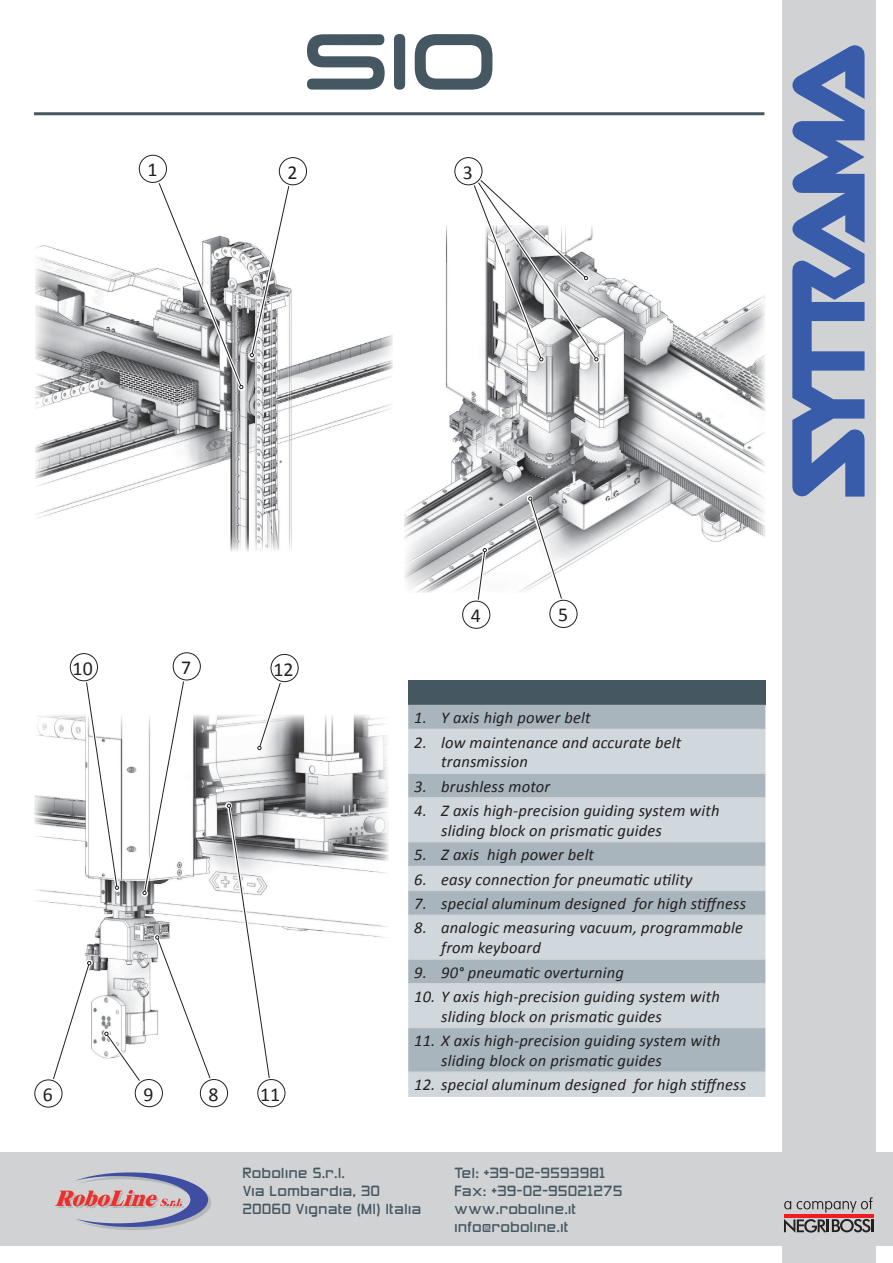
<style>
.page{position:relative;width:893px;height:1263px;background:#fff}
.page>*{position:absolute;margin:0;border:0;box-sizing:border-box;transform-origin:0 0}
.t1{font:19.8px "Calibri";color:#231f20}
.t2{font:italic 16.5px/19.8px "Calibri";letter-spacing:.01em;color:#231f20}
.t3{font:13.5px/18px "Zeroes Three";letter-spacing:.05em;color:#455760}
</style>
<div class="page">
<div style="left:782px;top:0;width:94px;height:1263px;background:#d1d2d4"></div>
<svg style="left:792px;top:45px;width:72px;height:452px"></svg>
<div style="left:0;top:1152px;width:893px;height:94px;background:#d1d2d4"></div>
<svg style="left:55px;top:1172px;width:156px;height:58px"></svg>
<svg style="left:784px;top:1201px;width:7px;height:8px"></svg>
<svg style="left:797px;top:1197px;width:76px;height:16px"></svg>
<svg style="left:784px;top:1219px;width:89px;height:14px"></svg>
<hr style="left:784px;top:1214px;width:89px;height:3px;background:#ee1d23">
<div style="left:408px;top:680px;width:357px;height:25px;background:#455760"></div>
<div style="left:408px;top:705px;width:357px;height:24px;background:#a8b5bd"></div>
<svg style="left:408px;top:730px;width:357px;height:366px;background:#c0cad0"></svg>
<hr style="left:408px;top:729px;width:357px;height:1px;background:#d1d2d4">
<hr style="left:408px;top:773px;width:357px;height:1px;background:#d1d2d4">
<hr style="left:408px;top:797px;width:357px;height:1px;background:#d1d2d4">
<hr style="left:408px;top:841px;width:357px;height:1px;background:#d1d2d4">
<hr style="left:408px;top:866px;width:357px;height:1px;background:#d1d2d4">
<hr style="left:408px;top:890px;width:357px;height:1px;background:#d1d2d4">
<hr style="left:408px;top:915px;width:357px;height:1px;background:#d1d2d4">
<hr style="left:408px;top:959px;width:357px;height:1px;background:#d1d2d4">
<hr style="left:408px;top:983px;width:357px;height:1px;background:#d1d2d4">
<hr style="left:408px;top:1027px;width:357px;height:1px;background:#d1d2d4">
<hr style="left:408px;top:1071px;width:357px;height:1px;background:#d1d2d4">
<hr style="left:408px;top:1096px;width:357px;height:1px;background:#d1d2d4">
<img style="left:35px;top:242px;width:358px;height:309px">
<img style="left:404px;top:225px;width:361px;height:367px">
<img style="left:34px;top:715px;width:355px;height:343px">
<svg style="left:153px;top:242px;width:92px;height:148px"></svg>
<svg style="left:153px;top:184px;width:90px;height:205px"></svg>
<svg style="left:248px;top:242px;width:46px;height:117px"></svg>
<svg style="left:250px;top:187px;width:43px;height:170px"></svg>
<div style="left:141px;top:665px;width:47px;height:231px;background:#fff"></div>
<svg style="left:142px;top:682px;width:45px;height:213px"></svg>
<svg style="left:47px;top:960px;width:46px;height:98px"></svg>
<svg style="left:48px;top:961px;width:43px;height:117px"></svg>
<svg style="left:469px;top:225px;width:131px;height:138px"></svg>
<svg style="left:468px;top:182px;width:130px;height:179px"></svg>
<svg style="left:475px;top:547px;width:13px;height:45px"></svg>
<svg style="left:476px;top:548px;width:11px;height:51px"></svg>
<svg style="left:527px;top:495px;width:38px;height:97px"></svg>
<svg style="left:528px;top:497px;width:36px;height:101px"></svg>
<div style="left:103px;top:1030px;width:47px;height:65px;background:#fff"></div>
<svg style="left:104px;top:935px;width:111px;height:143px"></svg>
<div style="left:82px;top:666px;width:38px;height:225px;background:#fff"></div>
<svg style="left:83px;top:682px;width:36px;height:208px"></svg>
<svg style="left:225px;top:802px;width:48px;height:256px"></svg>
<svg style="left:227px;top:804px;width:45px;height:274px"></svg>
<svg style="left:256px;top:715px;width:31px;height:36px"></svg>
<svg style="left:257px;top:683px;width:29px;height:67px"></svg>
<svg style="left:199px;top:1078px;width:30px;height:30px"></svg>
<div style="left:200px;top:1079px;width:28px;height:28px;background:#fff;border-radius:50%"></div>
<div style="left:200px;top:1079px;width:28px;height:28px;border:1px solid #231f20;border-radius:50%"></div>
<svg style="left:134px;top:1078px;width:29px;height:30px"></svg>
<div style="left:135px;top:1079px;width:27px;height:28px;background:#fff;border-radius:50%"></div>
<div style="left:135px;top:1079px;width:28px;height:28px;border:1px solid #231f20;border-radius:50%"></div>
<svg style="left:69px;top:653px;width:29px;height:29px"></svg>
<div style="left:70px;top:654px;width:27px;height:27px;background:#fff;border-radius:50%"></div>
<div style="left:70px;top:653px;width:28px;height:28px;border:1px solid #231f20;border-radius:50%"></div>
<svg style="left:257px;top:1079px;width:29px;height:29px"></svg>
<div style="left:258px;top:1079px;width:27px;height:28px;background:#fff;border-radius:50%"></div>
<div style="left:257px;top:1079px;width:28px;height:28px;border:1px solid #231f20;border-radius:50%"></div>
<svg style="left:270px;top:653px;width:28px;height:30px"></svg>
<div style="left:271px;top:654px;width:27px;height:28px;background:#fff;border-radius:50%"></div>
<div style="left:271px;top:654px;width:28px;height:28px;border:1px solid #231f20;border-radius:50%"></div>
<svg style="left:138px;top:154px;width:29px;height:30px"></svg>
<div style="left:139px;top:155px;width:27px;height:27px;background:#fff;border-radius:50%"></div>
<div style="left:139px;top:155px;width:28px;height:28px;border:1px solid #231f20;border-radius:50%"></div>
<svg style="left:278px;top:157px;width:29px;height:30px"></svg>
<div style="left:279px;top:158px;width:28px;height:27px;background:#fff;border-radius:50%"></div>
<div style="left:279px;top:157px;width:28px;height:28px;border:1px solid #231f20;border-radius:50%"></div>
<svg style="left:172px;top:652px;width:29px;height:30px"></svg>
<div style="left:173px;top:653px;width:27px;height:27px;background:#fff;border-radius:50%"></div>
<div style="left:173px;top:652px;width:28px;height:28px;border:1px solid #231f20;border-radius:50%"></div>
<svg style="left:34px;top:1078px;width:29px;height:30px"></svg>
<div style="left:35px;top:1080px;width:27px;height:27px;background:#fff;border-radius:50%"></div>
<div style="left:34px;top:1079px;width:28px;height:28px;border:1px solid #231f20;border-radius:50%"></div>
<svg style="left:455px;top:157px;width:29px;height:30px"></svg>
<div style="left:455px;top:158px;width:27px;height:27px;background:#fff;border-radius:50%"></div>
<div style="left:454px;top:157px;width:28px;height:28px;border:1px solid #231f20;border-radius:50%"></div>
<svg style="left:462px;top:599px;width:29px;height:30px"></svg>
<div style="left:463px;top:601px;width:27px;height:27px;background:#fff;border-radius:50%"></div>
<div style="left:462px;top:601px;width:28px;height:28px;border:1px solid #231f20;border-radius:50%"></div>
<svg style="left:550px;top:598px;width:28px;height:30px"></svg>
<div style="left:550px;top:600px;width:27px;height:27px;background:#fff;border-radius:50%"></div>
<div style="left:549px;top:600px;width:28px;height:28px;border:1px solid #231f20;border-radius:50%"></div>
<div style="left:33px;top:111px;width:733px;height:6px;background:#cfd4d6"></div>
<hr style="left:34px;top:112px;width:730px;height:3px;background:#455760">
<svg style="left:307px;top:34px;width:185px;height:56px"></svg>
<p class="t1" style="left:147px;top:157px;width:12px">1</p>
<p class="t1" style="left:287px;top:160px;width:12px">2</p>
<p class="t1" style="left:463px;top:160px;width:12px">3</p>
<p class="t1" style="left:73px;top:656px;width:22px">10</p>
<p class="t1" style="left:43px;top:1082px;width:12px">6</p>
<p class="t1" style="left:181px;top:655px;width:12px">7</p>
<p class="t1" style="left:273px;top:657px;width:22px">12</p>
<p class="t1" style="left:143px;top:1081px;width:12px">9</p>
<p class="t1" style="left:208px;top:1081px;width:12px">8</p>
<p class="t1" style="left:260px;top:1082px;width:22px">11</p>
<p class="t1" style="left:471px;top:603px;width:12px">4</p>
<p class="t1" style="left:558px;top:602px;width:12px">5</p>
<p class="t2" style="left:414px;top:707px;width:178px">1. Y axis high power belt</p>
<p class="t2" style="left:441px;top:731px;width:242px;text-indent:-27px">2. low maintenance and accurate belt transmission</p>
<p class="t2" style="left:414px;top:776px;width:138px">3. brushless motor</p>
<p class="t2" style="left:441px;top:800px;width:280px;text-indent:-27px">4. Z axis high-precision guiding system with sliding block on prismatic guides</p>
<p class="t2" style="left:414px;top:844px;width:181px">5. Z axis high power belt</p>
<p class="t2" style="left:414px;top:869px;width:280px">6. easy connection for pneumatic utility</p>
<p class="t2" style="left:414px;top:893px;width:333px">7. special aluminum designed for high stiffness</p>
<p class="t2" style="left:441px;top:917px;width:303px;text-indent:-27px">8. analogic measuring vacuum, programmable from keyboard</p>
<p class="t2" style="left:414px;top:961px;width:211px">9. 90° pneumatic overturning</p>
<p class="t2" style="left:441px;top:986px;width:280px;text-indent:-27px">10. Y axis high-precision guiding system with sliding block on prismatic guides</p>
<p class="t2" style="left:441px;top:1030px;width:281px;text-indent:-27px">11. X axis high-precision guiding system with sliding block on prismatic guides</p>
<p class="t2" style="left:414px;top:1074px;width:333px">12. special aluminum designed for high stiffness</p>
<p class="t3" style="left:243px;top:1165px;width:180px">Roboline S.r.l.<br>Via Lombardia, 30<br>20060 Vignate (MI) Italia</p>
<p class="t3" style="left:454px;top:1165px;width:170px">Tel: +39-02-9593981<br>Fax: +39-02-95021275 www.roboline.it info@roboline.it</p>
</div>
